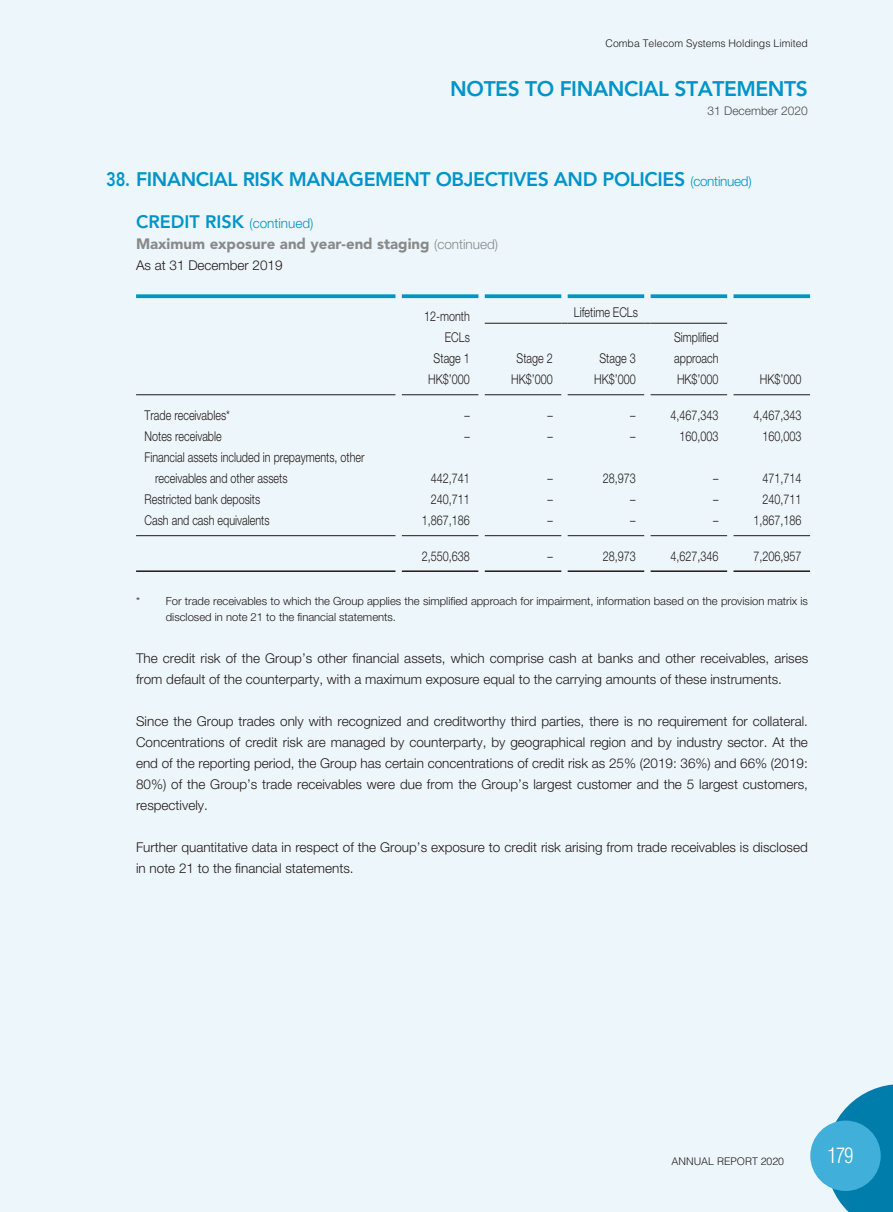
<style>
.page{position:relative;width:893px;height:1212px;background:#ecf6fb}
.page>*{position:absolute;margin:0;border:0;box-sizing:border-box;transform-origin:0 0}
.t1{font:800 21px "Avenir LT Std";letter-spacing:-.02em;color:#0094ca}
.t2{font:300 condensed 21px "Helvetica LT Std";color:#fff}
.t3{font:800 19.5px "Avenir LT Std";letter-spacing:-.02em;color:#0094ca;scale:.85 1}
.t4{font:900 15px "Avenir LT Std";color:#898989}
.t5{font:300 13.5px/21px "Helvetica Neue LT Std";color:#231916}
.t6{font:300 13.5px/21px "Helvetica Neue LT Std";color:#231916;scale:.8 1}
.t7{font:300 13.5px "Helvetica Neue LT Std";color:#0094ca}
.t8{font:300 12px "Helvetica Neue LT Std";color:#4d4a4a}
.t9{font:300 11.25px/16.5px "Helvetica Neue LT Std";color:#231916}
.t10{font:300 10.5px "Helvetica LT Std";color:#231916}
.s1{font-family:"Helvetica Neue LT Std";font-weight:300;font-size:13.5px}
.s2{font-family:"Avenir LT Std";font-weight:800;font-size:18px}
</style>
<div class="page">
<svg style="left:826px;top:1084px;width:67px;height:128px"></svg>
<div style="left:810px;top:1120px;width:71px;height:71px;background:#40afd9;border-radius:50%"></div>
<svg style="left:136px;top:294px;width:259px;height:4px"></svg>
<svg style="left:402px;top:294px;width:76px;height:4px"></svg>
<svg style="left:485px;top:294px;width:76px;height:4px"></svg>
<svg style="left:568px;top:294px;width:76px;height:4px"></svg>
<svg style="left:651px;top:294px;width:76px;height:4px"></svg>
<svg style="left:733px;top:294px;width:77px;height:4px"></svg>
<hr style="left:485px;top:323px;width:76px;height:1px;background:#231916">
<hr style="left:568px;top:323px;width:76px;height:1px;background:#231916">
<hr style="left:651px;top:323px;width:76px;height:1px;background:#231916">
<hr style="left:136px;top:394px;width:259px;height:1px;background:#231916">
<hr style="left:402px;top:394px;width:76px;height:1px;background:#231916">
<hr style="left:485px;top:394px;width:76px;height:1px;background:#231916">
<hr style="left:568px;top:394px;width:76px;height:1px;background:#231916">
<hr style="left:651px;top:394px;width:76px;height:1px;background:#231916">
<hr style="left:733px;top:394px;width:77px;height:1px;background:#231916">
<hr style="left:136px;top:535px;width:259px;height:1px;background:#231916">
<hr style="left:402px;top:535px;width:76px;height:1px;background:#231916">
<hr style="left:485px;top:535px;width:76px;height:1px;background:#231916">
<hr style="left:568px;top:535px;width:76px;height:1px;background:#231916">
<hr style="left:651px;top:535px;width:76px;height:1px;background:#231916">
<hr style="left:733px;top:535px;width:77px;height:1px;background:#231916">
<hr style="left:136px;top:570px;width:259px;height:2px;background:#231916">
<hr style="left:402px;top:570px;width:76px;height:2px;background:#231916">
<hr style="left:485px;top:570px;width:76px;height:2px;background:#231916">
<hr style="left:568px;top:570px;width:76px;height:2px;background:#231916">
<hr style="left:651px;top:570px;width:76px;height:2px;background:#231916">
<hr style="left:733px;top:570px;width:77px;height:2px;background:#231916">
<p class="t10" style="left:605px;top:37px;width:204px">Comba Telecom Systems Holdings Limited</p>
<h1 class="t1" style="left:450px;top:76px;width:359px">NOTES TO FINANCIAL STATEMENTS</h1>
<p class="t8" style="left:707px;top:103px;width:102px">31 December 2020</p>
<h2 class="t3" style="left:106px;top:168px;width:761px">38. FINANCIAL RISK MANAGEMENT OBJECTIVES AND POLICIES <span class="s1">(continued)</span></h2>
<p class="t7" style="left:136px;top:215px;width:179px"><span class="s2">CREDIT RISK</span> (continued)</p>
<p class="t4" style="left:136px;top:235px;width:364px">Maximum exposure and year-end staging <span class="s1">(continued)</span></p>
<p class="t5" style="left:136px;top:255px;width:148px">As at 31 December 2019</p>
<p class="t6" style="left:424px;top:306px;width:59px;text-align:right">12-month<br>ECLs<br>Stage 1</p>
<p class="t6" style="left:574px;top:301px;width:82px">Lifetime ECLs</p>
<p class="t6" style="left:517px;top:348px;width:47px">Stage 2</p>
<p class="t6" style="left:599px;top:348px;width:47px">Stage 3</p>
<p class="t6" style="left:674px;top:327px;width:57px">Simplified approach</p>
<p class="t6" style="left:428px;top:369px;width:54px">HK$’000</p>
<p class="t6" style="left:511px;top:369px;width:54px">HK$’000</p>
<p class="t6" style="left:594px;top:369px;width:54px">HK$’000</p>
<p class="t6" style="left:677px;top:369px;width:54px">HK$’000</p>
<p class="t6" style="left:760px;top:369px;width:54px">HK$’000</p>
<p class="t6" style="left:145px;top:405px;width:108px">Trade receivables*</p>
<p class="t6" style="left:464px;top:405px;width:8px">–</p>
<p class="t6" style="left:547px;top:405px;width:8px">–</p>
<p class="t6" style="left:630px;top:405px;width:8px">–</p>
<p class="t6" style="left:671px;top:405px;width:62px">4,467,343</p>
<p class="t6" style="left:753px;top:405px;width:62px">4,467,343</p>
<p class="t6" style="left:145px;top:426px;width:98px">Notes receivable</p>
<p class="t6" style="left:464px;top:426px;width:8px">–</p>
<p class="t6" style="left:547px;top:426px;width:8px">–</p>
<p class="t6" style="left:630px;top:426px;width:8px">–</p>
<p class="t6" style="left:680px;top:426px;width:50px">160,003</p>
<p class="t6" style="left:762px;top:426px;width:50px">160,003</p>
<p class="t6" style="left:155px;top:447px;width:263px;text-indent:-11px">Financial assets included in prepayments, other receivables and other assets</p>
<p class="t6" style="left:431px;top:468px;width:50px">442,741</p>
<p class="t6" style="left:547px;top:468px;width:8px">–</p>
<p class="t6" style="left:603px;top:468px;width:43px">28,973</p>
<p class="t6" style="left:713px;top:468px;width:8px">–</p>
<p class="t6" style="left:762px;top:468px;width:50px">471,714</p>
<p class="t6" style="left:145px;top:489px;width:146px">Restricted bank deposits</p>
<p class="t6" style="left:431px;top:489px;width:50px">240,711</p>
<p class="t6" style="left:547px;top:489px;width:8px">–</p>
<p class="t6" style="left:630px;top:489px;width:8px">–</p>
<p class="t6" style="left:713px;top:489px;width:8px">–</p>
<p class="t6" style="left:762px;top:489px;width:50px">240,711</p>
<p class="t6" style="left:145px;top:510px;width:158px">Cash and cash equivalents</p>
<p class="t6" style="left:422px;top:510px;width:62px">1,867,186</p>
<p class="t6" style="left:547px;top:510px;width:8px">–</p>
<p class="t6" style="left:630px;top:510px;width:8px">–</p>
<p class="t6" style="left:713px;top:510px;width:8px">–</p>
<p class="t6" style="left:753px;top:510px;width:62px">1,867,186</p>
<p class="t6" style="left:422px;top:545px;width:62px">2,550,638</p>
<p class="t6" style="left:547px;top:545px;width:8px">–</p>
<p class="t6" style="left:603px;top:545px;width:43px">28,973</p>
<p class="t6" style="left:671px;top:545px;width:62px">4,627,346</p>
<p class="t6" style="left:753px;top:545px;width:62px">7,206,957</p>
<p class="t9" style="left:166px;top:592px;width:644px;text-indent:-30px">* For trade receivables to which the Group applies the simplified approach for impairment, information based on the provision matrix is disclosed in note 21 to the financial statements.</p>
<p class="t5" style="left:136px;top:648px;width:674px">The credit risk of the Group’s other financial assets, which comprise cash at banks and other receivables, arises from default of the counterparty, with a maximum exposure equal to the carrying amounts of these instruments.</p>
<p class="t5" style="left:136px;top:711px;width:673px;text-align:justify">Since the Group trades only with recognized and creditworthy third parties, there is no requirement for collateral.<br>Concentrations of credit risk are managed by counterparty, by geographical region and by industry sector. At the end of the reporting period, the Group has certain concentrations of credit risk as 25% (2019: 36%) and 66% (2019:<br>80%) of the Group’s trade receivables were due from the Group’s largest customer and the 5 largest customers, respectively.</p>
<p class="t5" style="left:136px;top:837px;width:673px">Further quantitative data in respect of the Group’s exposure to credit risk arising from trade receivables is disclosed in note 21 to the financial statements.</p>
<p class="t10" style="left:671px;top:1155px;width:114px">ANNUAL REPORT 2020</p>
<h1 class="t2" style="left:827px;top:1142px;width:27px">179</h1>
</div>
